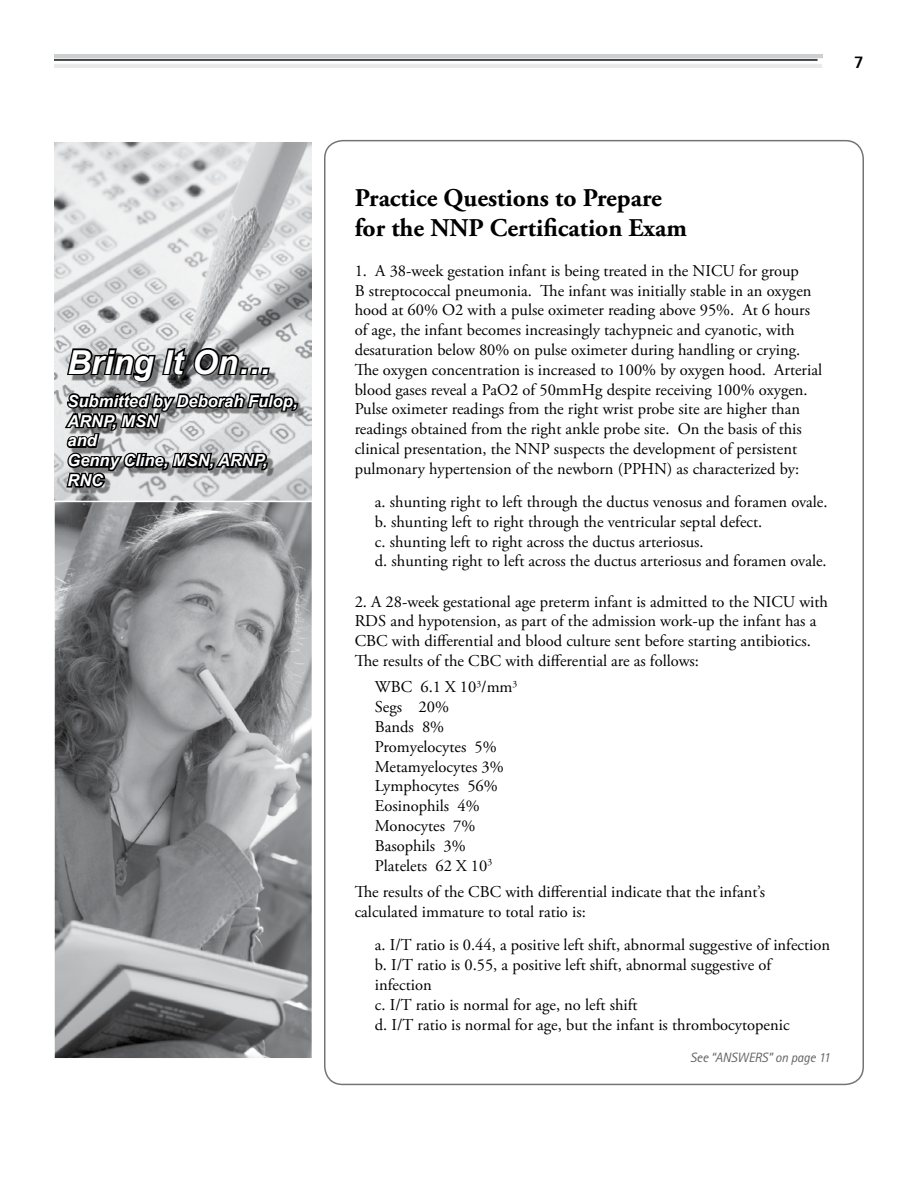
<style>
.page{position:relative;width:918px;height:1188px;background:#fff}
.page>*{position:absolute;margin:0;border:0;box-sizing:border-box;transform-origin:0 0}
.t1{font:italic 700 33px "Arial";color:#fff}
.t2{font:700 25.5px/30.6px "Adobe Garamond Pro";color:#000}
.t3{font:16.5px/19.8px "Adobe Garamond Pro";color:#000}
.t4{font:italic 700 16.5px/19.8px "Arial";color:#fff}
.t5{font:italic 13.5px "Agfa Rotis Sans Serif";letter-spacing:-.01em;color:#636466}
</style>
<div class="page">
<img style="left:54px;top:54px;width:768px;height:14px">
<img style="left:54px;top:142px;width:258px;height:915px">
<div style="left:68px;top:351px;width:237px;height:143px;background:#000;opacity:.46"></div>
<svg style="left:62px;top:344px;width:238px;height:148px;background:#8b8c8d"></svg>
<div style="left:53px;top:501px;width:260px;height:559px;border:2px solid #fff"></div>
<h1 class="t1" style="left:68px;top:343px;width:205px">Bring It On…</h1>
<p class="t4" style="left:68px;top:391px;width:232px">Submitted by Deborah Fulop,<br>ARNP, MSN<br>and<br>Genny Cline, MSN, ARNP,<br>RNC</p>
<h2 class="t2" style="left:355px;top:183px;width:334px">Practice Questions to Prepare for the NNP Certification Exam</h2>
<p class="t3" style="left:355px;top:261px;width:469px">1. A 38-week gestation infant is being treated in the NICU for group<br>B streptococcal pneumonia. The infant was initially stable in an oxygen hood at 60% O2 with a pulse oximeter reading above 95%. At 6 hours of age, the infant becomes increasingly tachypneic and cyanotic, with desaturation below 80% on pulse oximeter during handling or crying.<br>The oxygen concentration is increased to 100% by oxygen hood. Arterial blood gases reveal a PaO2 of 50mmHg despite receiving 100% oxygen.<br>Pulse oximeter readings from the right wrist probe site are higher than readings obtained from the right ankle probe site. On the basis of this clinical presentation, the NNP suspects the development of persistent pulmonary hypertension of the newborn (PPHN) as characterized by:</p>
<p class="t3" style="left:375px;top:493px;width:454px">a. shunting right to left through the ductus venosus and foramen ovale. b. shunting left to right through the ventricular septal defect.<br>c. shunting left to right across the ductus arteriosus.<br>d. shunting right to left across the ductus arteriosus and foramen ovale.</p>
<p class="t3" style="left:355px;top:592px;width:475px">2. A 28-week gestational age preterm infant is admitted to the NICU with RDS and hypotension, as part of the admission work-up the infant has a CBC with differential and blood culture sent before starting antibiotics.<br>The results of the CBC with differential are as follows:</p>
<p class="t3" style="left:375px;top:678px;width:144px">WBC 6.1 X 10<sup>3</sup>/mm<sup>3<br></sup>Segs 20%<br>Bands 8%<br>Promyelocytes 5%<br>Metamyelocytes 3%<br>Lymphocytes 56%<br>Eosinophils 4%<br>Monocytes 7%<br>Basophils 3%<br>Platelets 62 X 10<sup>3</sup></p>
<p class="t3" style="left:355px;top:883px;width:412px">The results of the CBC with differential indicate that the infant’s calculated immature to total ratio is:</p>
<p class="t3" style="left:375px;top:936px;width:457px">a. I/T ratio is 0.44, a positive left shift, abnormal suggestive of infection b. I/T ratio is 0.55, a positive left shift, abnormal suggestive of infection<br>c. I/T ratio is normal for age, no left shift<br>d. I/T ratio is normal for age, but the infant is thrombocytopenic</p>
<p class="t5" style="left:690px;top:1049px;width:142px">See “ANSWERS” on page 11</p>
</div>
